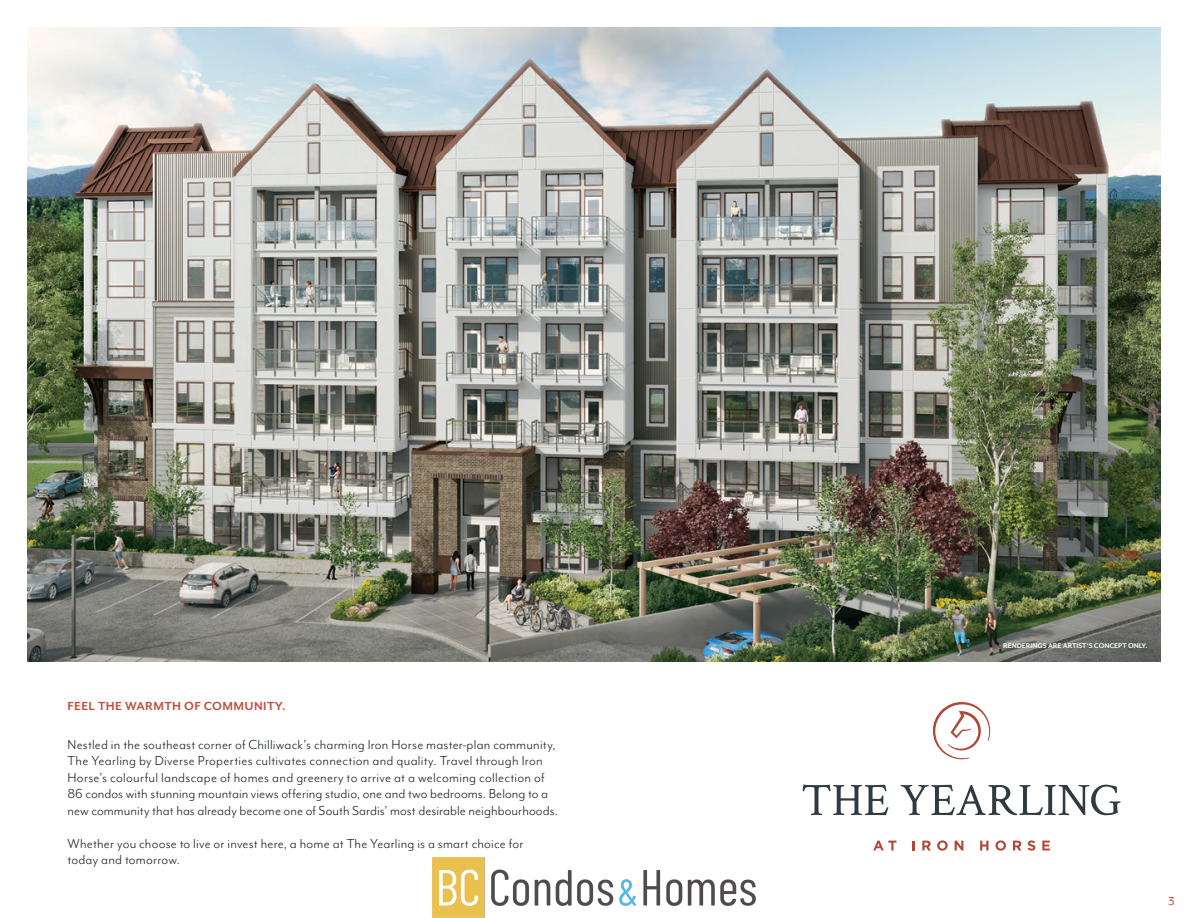
<style>
.page{position:relative;width:1188px;height:918px;background:#fff}
.page>*{position:absolute;margin:0;border:0;box-sizing:border-box;transform-origin:0 0}
.t1{font:15px/16.5px "Mr Eaves Mod OT";letter-spacing:.01em;color:#1f2626}
.t2{font:700 13.5px "Mr Eaves Mod OT";letter-spacing:.03em;color:#c04f3e}
.t3{font:13.5px "Mr Eaves Mod OT";color:#c04f3e}
.t4{font:700 7.8px "Mr Eaves Mod OT";color:#fff}
</style>
<div class="page">
<img style="left:27px;top:27px;width:1134px;height:635px">
<svg style="left:873px;top:841px;width:24px;height:9px"></svg>
<svg style="left:913px;top:841px;width:2px;height:9px"></svg>
<svg style="left:922px;top:841px;width:9px;height:9px"></svg>
<svg style="left:937px;top:840px;width:11px;height:11px"></svg>
<svg style="left:955px;top:841px;width:8px;height:9px"></svg>
<svg style="left:980px;top:841px;width:8px;height:9px"></svg>
<svg style="left:995px;top:840px;width:11px;height:11px"></svg>
<svg style="left:1013px;top:841px;width:8px;height:9px"></svg>
<svg style="left:1028px;top:840px;width:7px;height:11px"></svg>
<svg style="left:1042px;top:841px;width:8px;height:9px"></svg>
<svg style="left:803px;top:784px;width:86px;height:31px"></svg>
<svg style="left:901px;top:785px;width:219px;height:30px"></svg>
<svg style="left:933px;top:702px;width:58px;height:57px"></svg>
<img style="left:432px;top:858px;width:324px;height:60px">
<p class="t2" style="left:68px;top:698px;width:219px">FEEL THE WARMTH OF COMMUNITY.</p>
<p class="t1" style="left:68px;top:736px;width:492px">Nestled in the southeast corner of Chilliwack’s charming Iron Horse master-plan community, The Yearling by Diverse Properties cultivates connection and quality. Travel through Iron Horse’s colourful landscape of homes and greenery to arrive at a welcoming collection of 86 condos with stunning mountain views offering studio, one and two bedrooms. Belong to a new community that has already become one of South Sardis’ most desirable neighbourhoods.</p>
<p class="t1" style="left:68px;top:835px;width:458px">Whether you choose to live or invest here, a home at The Yearling is a smart choice for today and tomorrow.</p>
<p class="t4" style="left:1003px;top:641px;width:146px">RENDERINGS ARE ARTIST’S CONCEPT ONLY.</p>
<p class="t3" style="left:1168px;top:894px;width:8px">3</p>
</div>
